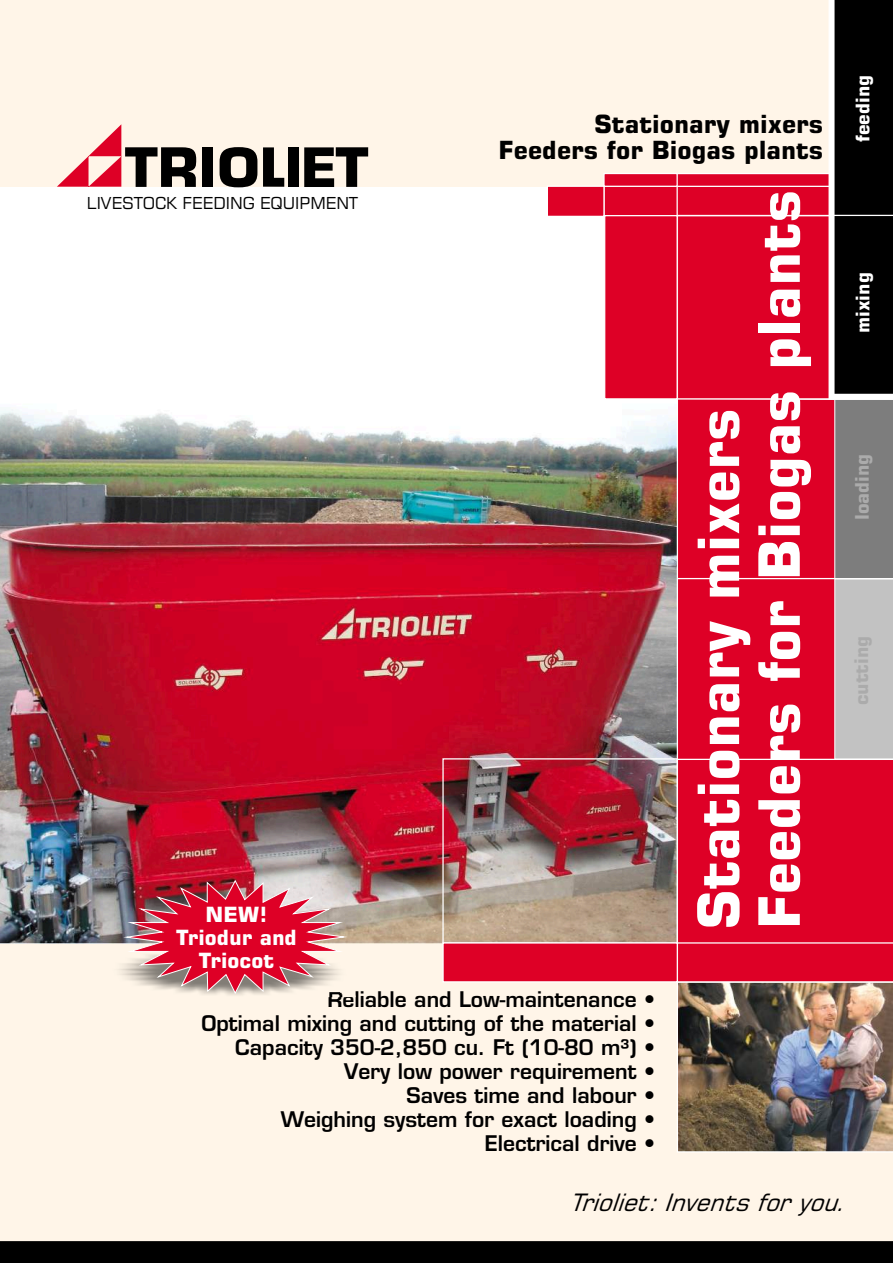
<style>
.page{position:relative;width:893px;height:1263px;background:#fff}
.page>*{position:absolute;margin:0;border:0;box-sizing:border-box;transform-origin:0 0}
.t1{font:700 57px/60.8px "Square 721 BT";color:#fff}
.t2{font:700 25.05px/26.7px "Square 721 BT";color:#000;text-align:right}
.t3{font:italic 24px "Square 721 BT";color:#000}
.t4{font:21px/24.2px "Square 721 Dm Normal";color:#000;text-align:right}
.t5{font:700 21px/22.8px "Square 721 BT";color:#fff;text-align:center}
.t6{font:700 18.75px "Square 721 BT";color:#ababab}
.t7{font:700 18.75px "Square 721 BT";color:#fff}
.t8{font:16.5px "Square 721 BT";color:#000}
</style>
<div class="page">
<img style="left:0;top:409px;width:442px;height:535px">
<div style="left:0;top:944px;width:893px;height:310px;background:#fff5e8"></div>
<div style="left:0;top:0;width:839px;height:186px;background:#fff5e8"></div>
<div style="left:0;top:1241px;width:893px;height:22px;background:#000"></div>
<img style="left:442px;top:0;width:451px;height:1152px">
<div style="left:828px;top:0;width:6px;height:397px;background:#fff"></div>
<div style="left:836px;top:394px;width:57px;height:6px;background:#fff"></div>
<hr style="left:830px;top:215px;width:63px;height:1px;background:#fff">
<div style="left:202px;top:147px;width:11px;height:40px;background:#000"></div>
<svg style="left:220px;top:147px;width:37px;height:40px"></svg>
<svg style="left:263px;top:147px;width:21px;height:40px"></svg>
<div style="left:288px;top:147px;width:11px;height:40px;background:#000"></div>
<svg style="left:304px;top:147px;width:64px;height:40px"></svg>
<svg style="left:57px;top:124px;width:139px;height:63px"></svg>
<svg style="left:121px;top:879px;width:228px;height:116px;background:#ce5a6a"></svg>
<p class="t8" style="left:87px;top:196px;width:273px">LIVESTOCK FEEDING EQUIPMENT</p>
<p class="t5" style="left:176px;top:905px;width:123px">NEW!<br>Triodur and<br>Triocot</p>
<p class="t2" style="left:498px;top:113px;width:326px">Stationary mixers<br>Feeders for Biogas plants</p>
<h1 class="t1" style="left:694px;top:929px;width:741px;rotate:-90deg">Stationary mixers<br>Feeders for Biogas plants</h1>
<p class="t4" style="left:201px;top:989px;width:455px">Reliable and Low-maintenance •<br>Optimal mixing and cutting of the material •<br>Capacity 350-2,850 cu. Ft (10-80 m³) •<br>Very low power requirement •<br>Saves time and labour •<br>Weighing system for exact loading •<br>Electrical drive •</p>
<p class="t7" style="left:855px;top:142px;width:69px;rotate:-90deg">feeding</p>
<p class="t7" style="left:855px;top:333px;width:62px;rotate:-90deg">mixing</p>
<p class="t6" style="left:855px;top:520px;width:68px;rotate:-90deg">loading</p>
<p class="t6" style="left:854px;top:705px;width:71px;rotate:-90deg">cutting</p>
<p class="t3" style="left:570px;top:1192px;width:276px">Trioliet: Invents for you.</p>
</div>
